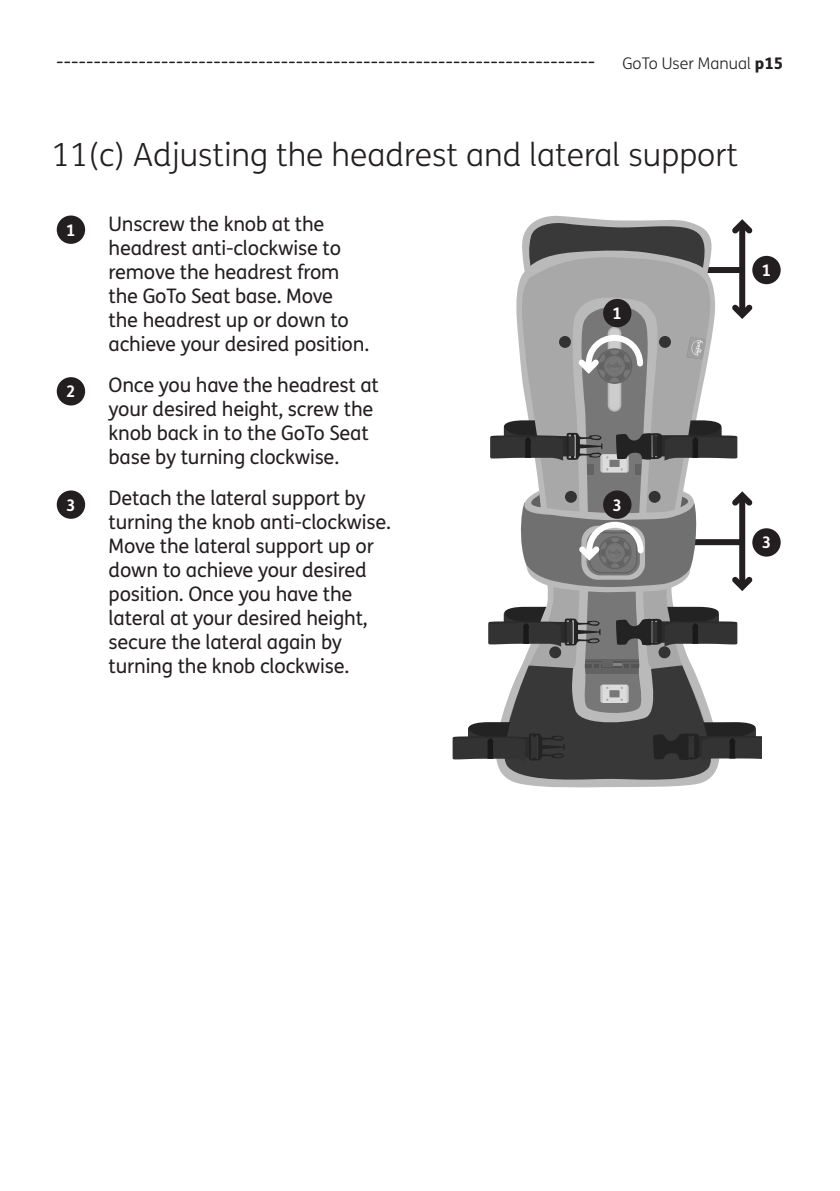
<style>
.page{position:relative;width:840px;height:1191px;background:#fff}
.page>*{position:absolute;margin:0;border:0;box-sizing:border-box;transform-origin:0 0}
.t1{font:300 32px "FS Me";color:#231f20}
.t2{font:20px/24px "FS Me";letter-spacing:-.01em;color:#231f20}
.t3{font:300 16px "FS Me";color:#231f20}
.t4{font:700 16px "FS Me";color:#fff}
.s1{font-weight:800}
</style>
<div class="page">
<svg style="left:57px;top:62px;width:536px;height:1px"></svg>
<div style="left:57px;top:215px;width:28px;height:29px;background:#231f20;border-radius:50%"></div>
<div style="left:57px;top:377px;width:28px;height:28px;background:#231f20;border-radius:50%"></div>
<div style="left:57px;top:490px;width:28px;height:29px;background:#231f20;border-radius:50%"></div>
<div style="left:751px;top:528px;width:29px;height:28px;background:#231f20;border-radius:50%"></div>
<svg style="left:452px;top:215px;width:308px;height:569px"></svg>
<div style="left:602px;top:299px;width:29px;height:28px;background:#231f20;border-radius:50%"></div>
<div style="left:751px;top:256px;width:29px;height:28px;background:#231f20;border-radius:50%"></div>
<svg style="left:738px;top:226px;width:6px;height:88px"></svg>
<svg style="left:738px;top:498px;width:6px;height:88px"></svg>
<p class="t3" style="left:622px;top:53px;width:162px">GoTo User Manual <span class="s1">p15</span></p>
<h1 class="t1" style="left:52px;top:133px;width:687px">11(c) Adjusting the headrest and lateral support</h1>
<p class="t4" style="left:66px;top:218px;width:11px">1</p>
<p class="t2" style="left:108px;top:211px;width:262px">Unscrew the knob at the headrest anti-clockwise to remove the headrest from the GoTo Seat base. Move<br>the headrest up or down to achieve your desired position.</p>
<p class="t2" style="left:108px;top:372px;width:271px">Once you have the headrest at your desired height, screw the knob back in to the GoTo Seat base by turning clockwise.</p>
<p class="t2" style="left:108px;top:485px;width:284px">Detach the lateral support by turning the knob anti-clockwise.<br>Move the lateral support up or down to achieve your desired position. Once you have the lateral at your desired height, secure the lateral again by turning the knob clockwise.</p>
<p class="t4" style="left:612px;top:301px;width:11px">1</p>
<p class="t4" style="left:66px;top:379px;width:11px">2</p>
<p class="t4" style="left:66px;top:492px;width:11px">3</p>
<p class="t4" style="left:612px;top:492px;width:11px">3</p>
<p class="t4" style="left:761px;top:258px;width:11px">1</p>
<p class="t4" style="left:761px;top:530px;width:11px">3</p>
</div>
